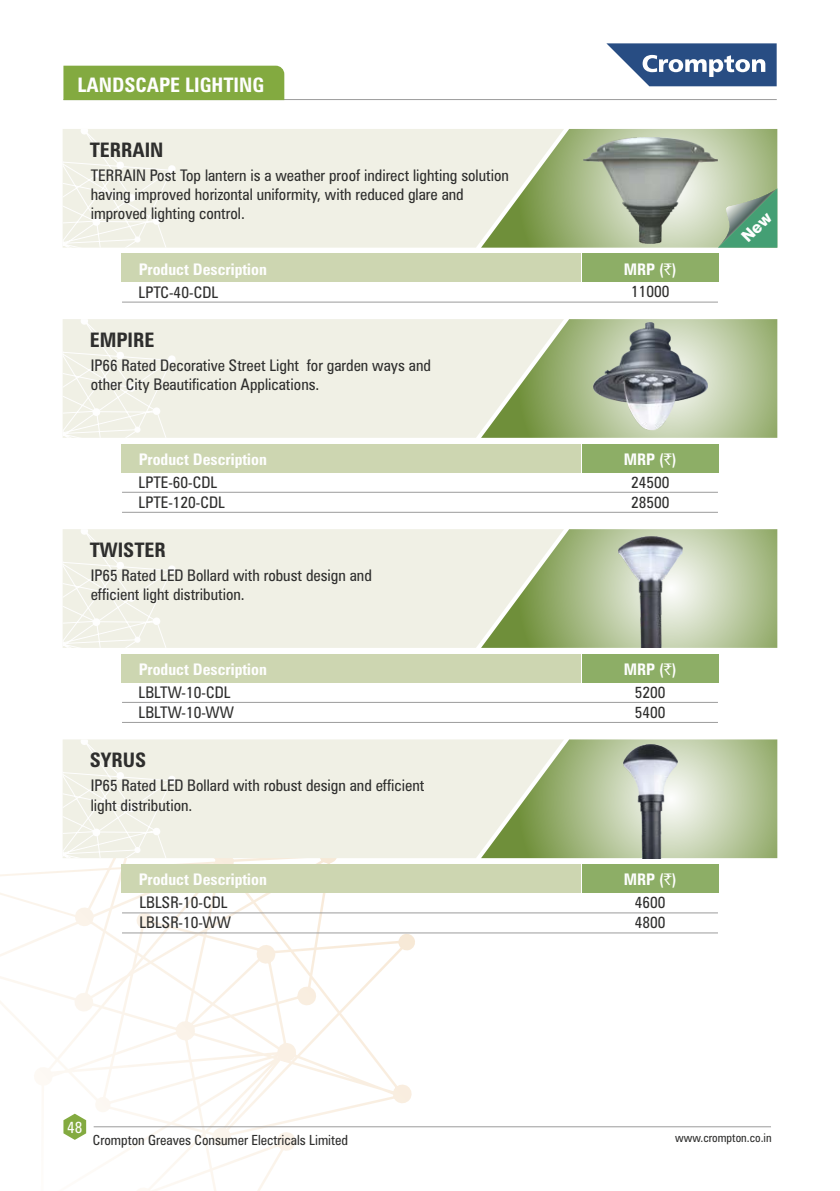
<style>
.page{position:relative;width:840px;height:1191px;background:#fff}
.page>*{position:absolute;margin:0;border:0;box-sizing:border-box;transform-origin:0 0}
.t1{font:700 condensed 20px "Zurich BT";color:#2e2e2d}
.t2{font:700 condensed 20px "Zurich BT";color:#fefefe}
.t3{font:condensed 16px/19.2px "Zurich BT";color:#2e2e2d}
.t4{font:700 condensed 16px/22.8px "Zurich BT";color:#fefefe;text-align:center}
.t5{font:condensed 16px "Zurich BT";color:#fefefe}
.t6{font:condensed 14px "Zurich BT";color:#2e2e2d}
.t7{font:condensed 12px "Zurich BT";color:#2e2e2d}
.s1{font-family:"Rupee Foradian";font-weight:400;font-stretch:normal}
.s2{font-weight:400;color:#2e2e2d}
</style>
<div class="page">
<svg style="left:0;top:858px;width:416px;height:333px"></svg>
<div style="left:176px;top:129px;width:305px;height:119px;background:#f0f0e5"></div>
<svg style="left:63px;top:129px;width:113px;height:119px;background:#f1f1e7"></svg>
<hr style="left:63px;top:99px;width:713px;height:1px;background:#9c9c9c">
<svg style="left:606px;top:43px;width:170px;height:43px"></svg>
<div style="left:63px;top:66px;width:221px;height:34px;background:#83aa40"></div>
<div style="left:121px;top:254px;width:459px;height:28px;background:#cdd6b1"></div>
<div style="left:581px;top:254px;width:137px;height:28px;background:#8dae66"></div>
<div style="left:176px;top:739px;width:305px;height:119px;background:#f0f0e5"></div>
<svg style="left:63px;top:739px;width:113px;height:119px;background:#f1f1e7"></svg>
<div style="left:176px;top:529px;width:305px;height:119px;background:#f0f0e5"></div>
<svg style="left:63px;top:529px;width:113px;height:119px;background:#f1f1e7"></svg>
<div style="left:176px;top:319px;width:305px;height:119px;background:#f0f0e5"></div>
<svg style="left:63px;top:319px;width:113px;height:119px;background:#f1f1e7"></svg>
<hr style="left:122px;top:302px;width:595px;height:1px;background:#9c9c9c">
<div style="left:121px;top:864px;width:459px;height:28px;background:#cdd6b1"></div>
<div style="left:581px;top:864px;width:137px;height:28px;background:#8dae66"></div>
<svg style="left:481px;top:739px;width:295px;height:119px;background:#bbc9a1"></svg>
<div style="left:121px;top:654px;width:459px;height:28px;background:#cdd6b1"></div>
<div style="left:581px;top:654px;width:137px;height:28px;background:#8dae66"></div>
<svg style="left:481px;top:529px;width:295px;height:119px;background:#b9c89f"></svg>
<hr style="left:122px;top:722px;width:595px;height:1px;background:#9c9c9c">
<hr style="left:122px;top:702px;width:595px;height:1px;background:#9c9c9c">
<img style="left:618px;top:536px;width:64px;height:112px">
<img style="left:623px;top:744px;width:54px;height:114px">
<hr style="left:122px;top:932px;width:595px;height:1px;background:#9c9c9c">
<hr style="left:122px;top:912px;width:595px;height:1px;background:#9c9c9c">
<div style="left:121px;top:444px;width:459px;height:28px;background:#cdd6b1"></div>
<div style="left:581px;top:444px;width:137px;height:28px;background:#8dae66"></div>
<svg style="left:481px;top:319px;width:295px;height:119px;background:#b6c59a"></svg>
<hr style="left:122px;top:512px;width:595px;height:1px;background:#9c9c9c">
<hr style="left:122px;top:492px;width:595px;height:1px;background:#9c9c9c">
<img style="left:593px;top:323px;width:113px;height:109px">
<svg style="left:63px;top:1113px;width:23px;height:26px"></svg>
<hr style="left:94px;top:1126px;width:676px;height:1px;background:#9c9c9c">
<svg style="left:481px;top:129px;width:295px;height:119px;background:#aaba9a"></svg>
<p class="t2" style="left:78px;top:76px;width:188px">LANDSCAPE LIGHTING</p>
<p class="t1" style="left:90px;top:142px;width:75px">TERRAIN</p>
<p class="t3" style="left:91px;top:167px;width:419px">TERRAIN Post Top lantern is a weather proof indirect lighting solution having improved horizontal uniformity, with reduced glare and improved lighting control.</p>
<p class="t4" style="left:139px;top:259px;width:129px">Product Description</p>
<p class="t4" style="left:623px;top:259px;width:54px">MRP (<span class="s1">`</span>)<br><span class="s2">11000</span></p>
<p class="t3" style="left:138px;top:284px;width:81px">LPTC-40-CDL</p>
<p class="t1" style="left:90px;top:332px;width:66px">EMPIRE</p>
<p class="t3" style="left:91px;top:357px;width:341px">IP66 Rated Decorative Street Light for garden ways and other City Beautification Applications.</p>
<p class="t4" style="left:139px;top:449px;width:129px">Product Description</p>
<p class="t4" style="left:623px;top:449px;width:54px">MRP (<span class="s1">`</span>)<br><span class="s2">24500</span></p>
<p class="t3" style="left:630px;top:494px;width:40px">28500</p>
<p class="t3" style="left:138px;top:473px;width:88px;line-height:20.2px">LPTE-60-CDL<br>LPTE-120-CDL</p>
<p class="t1" style="left:90px;top:542px;width:77px">TWISTER</p>
<p class="t3" style="left:91px;top:567px;width:282px">IP65 Rated LED Bollard with robust design and efficient light distribution.</p>
<p class="t4" style="left:139px;top:659px;width:129px">Product Description</p>
<p class="t4" style="left:623px;top:659px;width:54px">MRP (<span class="s1">`</span>)<br><span class="s2">5200</span></p>
<p class="t3" style="left:634px;top:704px;width:32px">5400</p>
<p class="t3" style="left:138px;top:683px;width:97px;line-height:20.2px">LBLTW-10-CDL<br>LBLTW-10-WW</p>
<p class="t1" style="left:90px;top:752px;width:58px">SYRUS</p>
<p class="t3" style="left:91px;top:777px;width:335px">IP65 Rated LED Bollard with robust design and efficient light distribution.</p>
<p class="t4" style="left:139px;top:869px;width:129px">Product Description</p>
<p class="t4" style="left:623px;top:869px;width:54px">MRP (<span class="s1">`</span>)<br><span class="s2">4600</span></p>
<p class="t3" style="left:634px;top:914px;width:32px">4800</p>
<p class="t3" style="left:139px;top:893px;width:93px;line-height:20.2px">LBLSR-10-CDL<br>LBLSR-10-WW</p>
<p class="t5" style="left:67px;top:1120px;width:17px">48</p>
<p class="t6" style="left:93px;top:1134px;width:256px">Crompton Greaves Consumer Electricals Limited</p>
<p class="t7" style="left:675px;top:1132px;width:98px">www.crompton.co.in</p>
</div>
